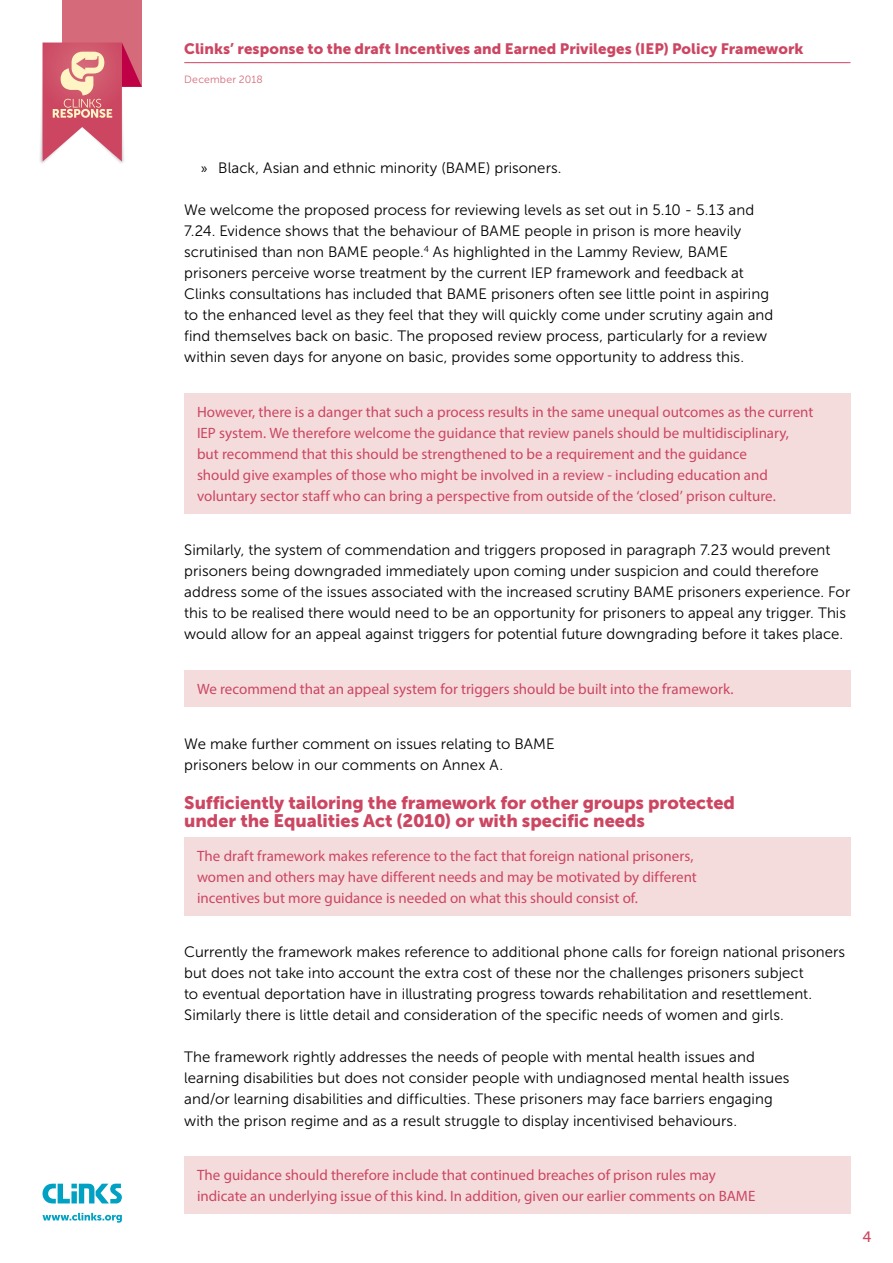
<style>
.page{position:relative;width:893px;height:1263px;background:#fff}
.page>*{position:absolute;margin:0;border:0;box-sizing:border-box;transform-origin:0 0}
.t1{font:18px/18px "Museo Sans 900";letter-spacing:-.005em;color:#cc4662}
.t2{font:15px/21px "Museo Sans 300";letter-spacing:.005em;color:#000}
.t3{font:15px/21px "Myriad Pro";color:#cc4662}
.t4{font:15px "Museo Sans 900";letter-spacing:.005em;color:#cc4662}
.t5{font:15px "Museo Sans 500";color:#cc4662}
.t6{font:10.5px "Museo Sans 300";letter-spacing:.02em;color:#d56b7a}
.s1{font-family:"Myriad Pro"}
</style>
<div class="page">
<div style="left:62px;top:0;width:80px;height:87px;background:#d56b7a"></div>
<div style="left:38px;top:48px;width:88px;height:118px;background:#000;opacity:.25"></div>
<svg style="left:43px;top:43px;width:99px;height:119px"></svg>
<hr style="left:184px;top:62px;width:666px;height:1px;background:#cc4662">
<svg style="left:43px;top:1213px;width:79px;height:10px"></svg>
<svg style="left:43px;top:1183px;width:79px;height:20px"></svg>
<div style="left:184px;top:393px;width:666px;height:120px;background:#f4dcdd"></div>
<div style="left:184px;top:670px;width:666px;height:37px;background:#f4dcdd"></div>
<div style="left:184px;top:837px;width:666px;height:78px;background:#f4dcdd"></div>
<div style="left:184px;top:1156px;width:666px;height:58px;background:#f4dcdd"></div>
<p class="t4" style="left:184px;top:40px;width:621px">Clinks’ response to the draft Incentives and Earned Privileges (IEP) Policy Framework</p>
<p class="t6" style="left:184px;top:74px;width:80px">December 2018</p>
<p class="t2" style="left:201px;top:157px;width:362px"><span class="s1">»</span> Black, Asian and ethnic minority (BAME) prisoners.</p>
<p class="t2" style="left:184px;top:199px;width:591px">We welcome the proposed process for reviewing levels as set out in 5.10 - 5.13 and 7.24. Evidence shows that the behaviour of BAME people in prison is more heavily scrutinised than non BAME people.<sup>4</sup> As highlighted in the Lammy Review, BAME prisoners perceive worse treatment by the current IEP framework and feedback at Clinks consultations has included that BAME prisoners often see little point in aspiring to the enhanced level as they feel that they will quickly come under scrutiny again and find themselves back on basic. The proposed review process, particularly for a review within seven days for anyone on basic, provides some opportunity to address this.</p>
<p class="t3" style="left:197px;top:401px;width:618px">However, there is a danger that such a process results in the same unequal outcomes as the current IEP system. We therefore welcome the guidance that review panels should be multidisciplinary, but recommend that this should be strengthened to be a requirement and the guidance<br>should give examples of those who might be involved in a review - including education and voluntary sector staff who can bring a perspective from outside of the ‘closed’ prison culture.</p>
<p class="t2" style="left:184px;top:540px;width:668px">Similarly, the system of commendation and triggers proposed in paragraph 7.23 would prevent prisoners being downgraded immediately upon coming under suspicion and could therefore address some of the issues associated with the increased scrutiny BAME prisoners experience. For this to be realised there would need to be an opportunity for prisoners to appeal any trigger. This would allow for an appeal against triggers for potential future downgrading before it takes place.</p>
<p class="t3" style="left:197px;top:678px;width:538px">We recommend that an appeal system for triggers should be built into the framework.</p>
<p class="t2" style="left:184px;top:733px;width:372px">We make further comment on issues relating to BAME prisoners below in our comments on Annex A.</p>
<p class="t1" style="left:184px;top:793px;width:552px">Sufficiently tailoring the framework for other groups protected under the Equalities Act (2010) or with specific needs</p>
<p class="t3" style="left:197px;top:845px;width:501px">The draft framework makes reference to the fact that foreign national prisoners, women and others may have different needs and may be motivated by different incentives but more guidance is needed on what this should consist of.</p>
<p class="t2" style="left:184px;top:942px;width:662px">Currently the framework makes reference to additional phone calls for foreign national prisoners but does not take into account the extra cost of these nor the challenges prisoners subject<br>to eventual deportation have in illustrating progress towards rehabilitation and resettlement.<br>Similarly there is little detail and consideration of the specific needs of women and girls.</p>
<p class="t2" style="left:184px;top:1047px;width:607px">The framework rightly addresses the needs of people with mental health issues and learning disabilities but does not consider people with undiagnosed mental health issues and/or learning disabilities and difficulties. These prisoners may face barriers engaging with the prison regime and as a result struggle to display incentivised behaviours.</p>
<p class="t3" style="left:197px;top:1164px;width:560px">The guidance should therefore include that continued breaches of prison rules may indicate an underlying issue of this kind. In addition, given our earlier comments on BAME</p>
<p class="t5" style="left:863px;top:1228px;width:11px">4</p>
</div>
